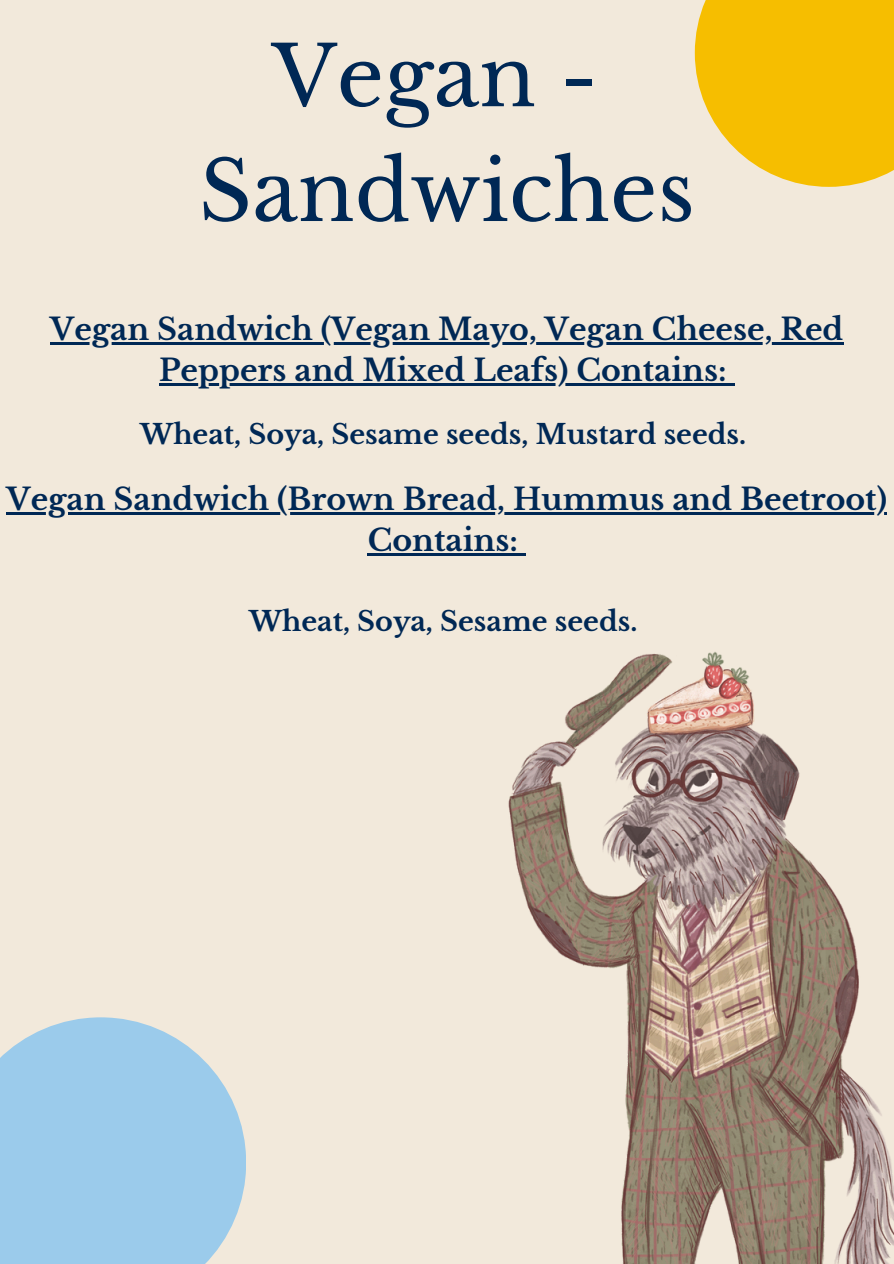
<style>
.page{position:relative;width:894px;height:1264px;background:#fff}
.page>*{position:absolute;margin:0;border:0;box-sizing:border-box;transform-origin:0 0}
.t1{font:82.5px/114.8px "Libre Baskerville";color:#002855;text-align:center}
.t2{font:700 30px/41.7px "Libre Baskerville";color:#002855;text-align:center}
.t3{font:700 27px "Libre Baskerville";color:#002855}
</style>
<div class="page">
<div style="left:0;top:0;width:893px;height:1263px;background:#f2e9db"></div>
<img style="left:508px;top:652px;width:385px;height:611px">
<svg style="left:0;top:1017px;width:246px;height:246px;background:#a4cee9"></svg>
<div style="left:694px;top:0;width:199px;height:187px;background:#f6be00"></div>
<hr style="left:50px;top:342px;width:793px;height:2px;background:#002855">
<hr style="left:159px;top:383px;width:567px;height:3px;background:#002855">
<svg style="left:726px;top:383px;width:8px;height:3px"></svg>
<hr style="left:7px;top:512px;width:879px;height:2px;background:#002855">
<hr style="left:367px;top:553px;width:150px;height:2px;background:#002855">
<svg style="left:517px;top:553px;width:8px;height:2px"></svg>
<h1 class="t1" style="left:199px;top:20px;width:497px">Vegan -<br>Sandwiches</h1>
<p class="t2" style="left:50px;top:308px;width:794px">Vegan Sandwich (Vegan Mayo, Vegan Cheese, Red</p>
<p class="t2" style="left:159px;top:350px;width:568px">Peppers and Mixed Leafs) Contains:</p>
<p class="t3" style="left:140px;top:418px;width:607px">Wheat, Soya, Sesame seeds, Mustard seeds.</p>
<p class="t2" style="left:7px;top:478px;width:881px">Vegan Sandwich (Brown Bread, Hummus and Beetroot)<br>Contains:</p>
<p class="t3" style="left:249px;top:605px;width:390px">Wheat, Soya, Sesame seeds.</p>
</div>
